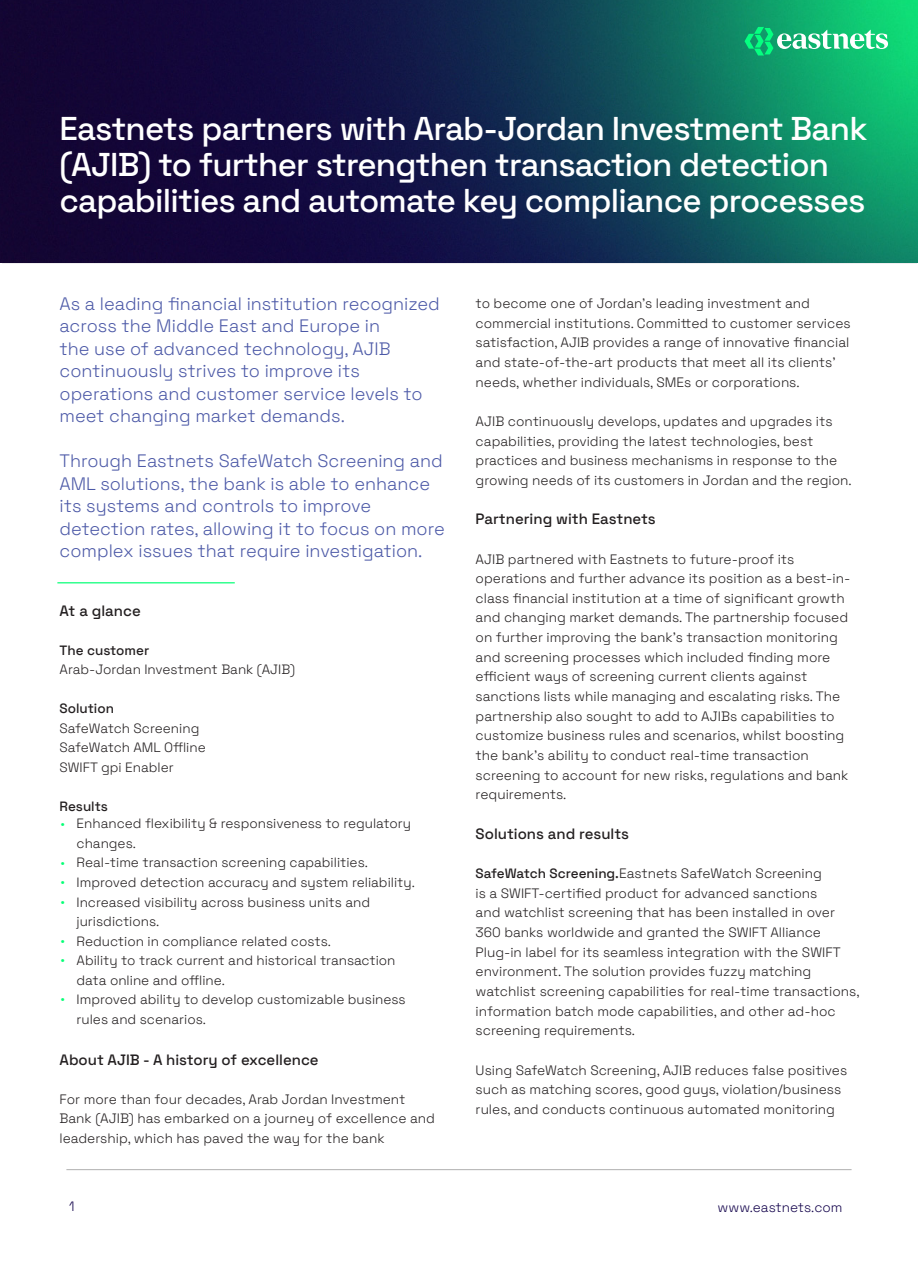
<style>
.page{position:relative;width:918px;height:1263px;background:#fff}
.page>*{position:absolute;margin:0;border:0;box-sizing:border-box;transform-origin:0 0}
.t1{font:500 33px/36px "Space Grotesk";letter-spacing:-.025em;color:#fff}
.t2{font:300 18px/22.5px "Space Grotesk";color:#4c59a7}
.t3{font:500 15px "Space Grotesk";color:#231f20}
.t4{font:300 13.65px/19.6px "Space Grotesk";color:#231f20}
.t5{font:300 13.5px/19.5px "Space Grotesk";color:#231f20}
.t6{font:500 13.5px "Space Grotesk";color:#231f20}
.t7{font:300 13.5px "Space Grotesk";color:#14044c}
.t8{font:300 13.5px "Space Grotesk";color:#03ff75}
.s1{font-weight:500;font-size:13.5px}
</style>
<div class="page">
<img style="left:0;top:0;width:918px;height:262px">
<hr style="left:57px;top:582px;width:178px;height:1px;background:#03ff75">
<hr style="left:66px;top:1169px;width:786px;height:1px;background:#b0b0b0">
<svg style="left:745px;top:27px;width:143px;height:29px;background:#3fc98e"></svg>
<p class="t1" style="left:60px;top:108px;width:810px">Eastnets partners with Arab-Jordan Investment Bank (AJIB) to further strengthen transaction detection capabilities and automate key compliance processes</p>
<p class="t2" style="left:60px;top:291px;width:382px">As a leading financial institution recognized across the Middle East and Europe in<br>the use of advanced technology, AJIB continuously strives to improve its operations and customer service levels to meet changing market demands.</p>
<p class="t2" style="left:60px;top:449px;width:387px">Through Eastnets SafeWatch Screening and AML solutions, the bank is able to enhance its systems and controls to improve detection rates, allowing it to focus on more complex issues that require investigation.</p>
<p class="t3" style="left:60px;top:600px;width:83px">At a glance</p>
<p class="t6" style="left:60px;top:640px;width:91px">The customer</p>
<p class="t5" style="left:60px;top:659px;width:237px">Arab-Jordan Investment Bank (AJIB)</p>
<p class="t6" style="left:60px;top:699px;width:56px">Solution</p>
<p class="t5" style="left:60px;top:718px;width:141px">SafeWatch Screening</p>
<p class="t5" style="left:60px;top:737px;width:148px">SafeWatch AML Offline</p>
<p class="t5" style="left:60px;top:757px;width:116px">SWIFT gpi Enabler</p>
<p class="t6" style="left:60px;top:796px;width:50px">Results</p>
<p class="t8" style="left:60px;top:813px;width:6px">•</p>
<p class="t8" style="left:60px;top:852px;width:6px">•</p>
<p class="t8" style="left:60px;top:872px;width:6px">•</p>
<p class="t8" style="left:60px;top:891px;width:6px">•</p>
<p class="t8" style="left:60px;top:930px;width:6px">•</p>
<p class="t8" style="left:60px;top:950px;width:6px">•</p>
<p class="t8" style="left:60px;top:989px;width:6px">•</p>
<p class="t5" style="left:77px;top:813px;width:336px">Enhanced flexibility &amp; responsiveness to regulatory changes.</p>
<p class="t5" style="left:77px;top:852px;width:293px">Real-time transaction screening capabilities.</p>
<p class="t5" style="left:77px;top:872px;width:340px">Improved detection accuracy and system reliability.</p>
<p class="t5" style="left:77px;top:891px;width:295px">Increased visibility across business units and jurisdictions.</p>
<p class="t5" style="left:77px;top:930px;width:256px">Reduction in compliance related costs.</p>
<p class="t5" style="left:77px;top:950px;width:321px">Ability to track current and historical transaction data online and offline.</p>
<p class="t5" style="left:77px;top:989px;width:331px">Improved ability to develop customizable business rules and scenarios.</p>
<p class="t3" style="left:60px;top:1048px;width:261px">About AJIB - A history of excellence</p>
<p class="t4" style="left:60px;top:1088px;width:377px">For more than four decades, Arab Jordan Investment<br>Bank (AJIB) has embarked on a journey of excellence and leadership, which has paved the way for the bank</p>
<p class="t4" style="left:476px;top:293px;width:377px">to become one of Jordan’s leading investment and commercial institutions. Committed to customer services</p>
<p class="t4" style="left:476px;top:332px;width:375px">satisfaction, AJIB provides a range of innovative financial</p>
<p class="t4" style="left:476px;top:351px;width:361px">and state-of-the-art products that meet all its clients’ needs, whether individuals, SMEs or corporations.</p>
<p class="t4" style="left:476px;top:410px;width:378px">AJIB continuously develops, updates and upgrades its capabilities, providing the latest technologies, best practices and business mechanisms in response to the growing needs of its customers in Jordan and the region.</p>
<p class="t3" style="left:476px;top:508px;width:182px">Partnering with Eastnets</p>
<p class="t4" style="left:476px;top:548px;width:376px">AJIB partnered with Eastnets to future-proof its operations and further advance its position as a best-in&shy;class financial institution at a time of significant growth and changing market demands. The partnership focused on further improving the bank’s transaction monitoring and screening processes which included finding more efficient ways of screening current clients against sanctions lists while managing and escalating risks. The partnership also sought to add to AJIBs capabilities to customize business rules and scenarios, whilst boosting the bank’s ability to conduct real-time transaction screening to account for new risks, regulations and bank requirements.</p>
<p class="t3" style="left:476px;top:822px;width:155px">Solutions and results</p>
<p class="t4" style="left:476px;top:863px;width:385px"><span class="s1">SafeWatch Screening.</span>Eastnets SafeWatch Screening<br>is a SWIFT-certified product for advanced sanctions<br>and watchlist screening that has been installed in over 360 banks worldwide and granted the SWIFT Alliance Plug-in label for its seamless integration with the SWIFT environment. The solution provides fuzzy matching watchlist screening capabilities for real-time transactions, information batch mode capabilities, and other ad-hoc screening requirements.</p>
<p class="t4" style="left:476px;top:1059px;width:373px">Using SafeWatch Screening, AJIB reduces false positives such as matching scores, good guys, violation/business rules, and conducts continuous automated monitoring</p>
<p class="t7" style="left:69px;top:1196px;width:7px">1</p>
<p class="t7" style="left:718px;top:1198px;width:126px">www.eastnets.com</p>
</div>
